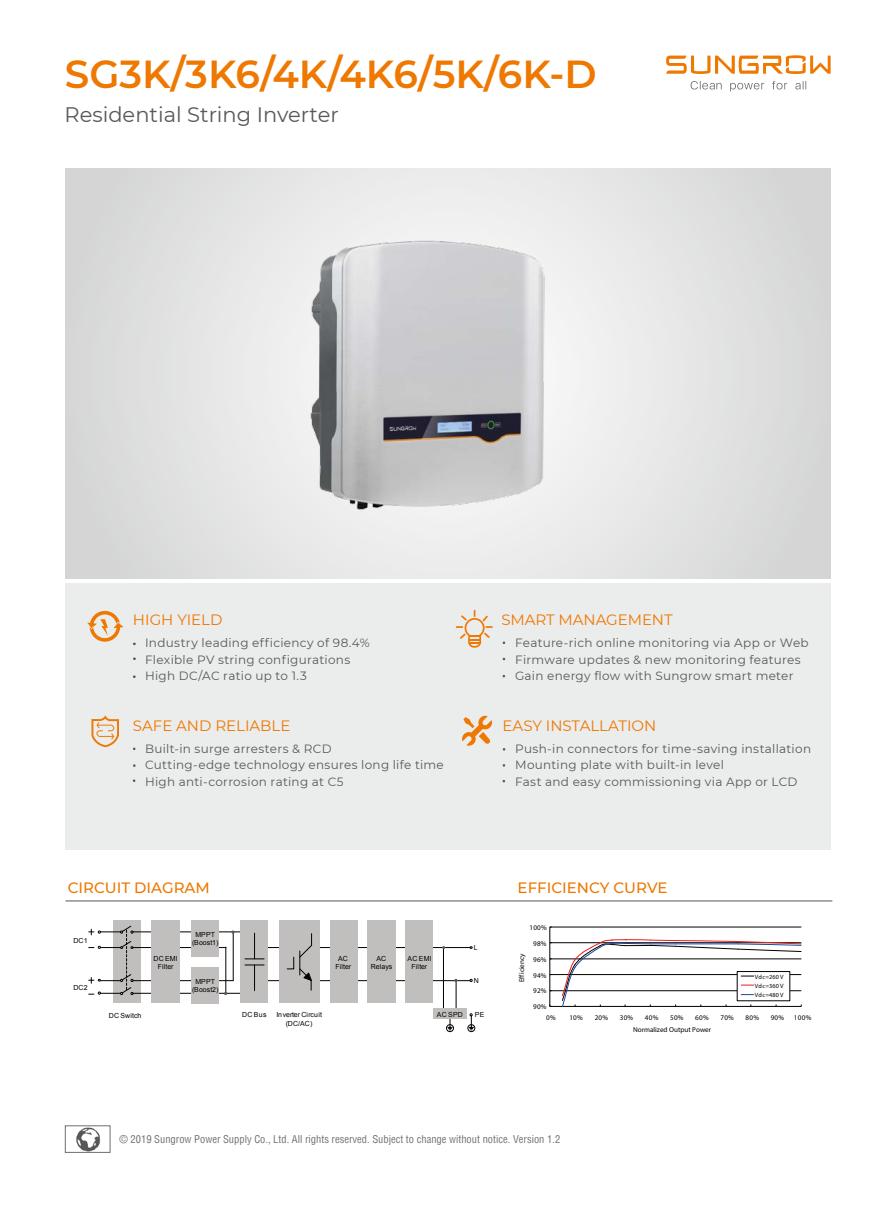
<style>
.page{position:relative;width:893px;height:1212px;background:#fff}
.page>*{position:absolute;margin:0;border:0;box-sizing:border-box;transform-origin:0 0}
.t1{font:600 39px "Montserrat";color:#ee7800}
.t2{font:21px "Montserrat";color:#595757}
.t3{font:15px "Montserrat";color:#ee7800}
.t4{font:500 15px "Montserrat";color:#ee7800}
.t5{font:12px/16.5px "Montserrat";letter-spacing:.025em;color:#595757}
.t6{font:condensed 10.5px "Helvetica";color:#727171}
.t7{font:800 7.2px "Helvetica Neue LT Std";color:#040000}
.t8{font:6.9px/8.2px "Arial";letter-spacing:.02em;color:#040000;text-align:center}
.t9{font:800 6.15px/9.1px "Helvetica Neue LT Std";letter-spacing:.02em;color:#040000;text-align:justify}
</style>
<div class="page">
<img style="left:76px;top:1128px;width:25px;height:22px">
<svg style="left:666px;top:55px;width:165px;height:19px"></svg>
<svg style="left:691px;top:81px;width:31px;height:8px"></svg>
<svg style="left:730px;top:83px;width:34px;height:8px"></svg>
<svg style="left:795px;top:81px;width:11px;height:8px"></svg>
<svg style="left:772px;top:81px;width:15px;height:8px"></svg>
<div style="left:113px;top:920px;width:28px;height:83px;background:#c0bfbe"></div>
<hr style="left:133px;top:980px;width:100px;height:1px;background:#040000">
<hr style="left:133px;top:947px;width:93px;height:1px;background:#040000">
<hr style="left:255px;top:947px;width:215px;height:1px;background:#040000">
<hr style="left:258px;top:980px;width:212px;height:1px;background:#040000">
<div style="left:446px;top:1024px;width:8px;height:8px;border:1px solid #040000;border-radius:50%"></div>
<hr style="left:443px;top:947px;width:1px;height:61px;background:#040000">
<div style="left:330px;top:920px;width:27px;height:83px;background:#c0bfbe"></div>
<div style="left:367px;top:920px;width:29px;height:83px;background:#c0bfbe"></div>
<div style="left:405px;top:920px;width:28px;height:83px;background:#c0bfbe"></div>
<div style="left:279px;top:920px;width:41px;height:83px;background:#c0bfbe"></div>
<div style="left:433px;top:1008px;width:33px;height:11px;background:#c0bfbe"></div>
<div style="left:468px;top:1024px;width:7px;height:8px;border:1px solid #040000;border-radius:50%"></div>
<svg style="left:469px;top:1013px;width:4px;height:17px"></svg>
<svg style="left:448px;top:979px;width:9px;height:51px"></svg>
<svg style="left:287px;top:933px;width:25px;height:57px"></svg>
<hr style="left:133px;top:931px;width:112px;height:1px;background:#040000">
<hr style="left:133px;top:993px;width:122px;height:1px;background:#040000">
<div style="left:240px;top:920px;width:28px;height:83px;background:#c0bfbe"></div>
<svg style="left:245px;top:933px;width:19px;height:26px"></svg>
<svg style="left:245px;top:965px;width:19px;height:26px"></svg>
<div style="left:152px;top:920px;width:28px;height:83px;background:#c0bfbe"></div>
<hr style="left:226px;top:947px;width:1px;height:46px;background:#040000">
<hr style="left:233px;top:932px;width:1px;height:48px;background:#040000">
<div style="left:191px;top:920px;width:28px;height:36px;background:#c0bfbe"></div>
<div style="left:191px;top:967px;width:28px;height:36px;background:#c0bfbe"></div>
<svg style="left:89px;top:925px;width:44px;height:70px"></svg>
<hr style="left:550px;top:927px;width:251px;height:1px;background:#040000">
<hr style="left:550px;top:942px;width:251px;height:1px;background:#040000">
<hr style="left:550px;top:958px;width:251px;height:1px;background:#040000">
<hr style="left:550px;top:974px;width:251px;height:1px;background:#040000">
<hr style="left:550px;top:990px;width:251px;height:1px;background:#040000">
<hr style="left:550px;top:927px;width:1px;height:79px;background:#040000">
<hr style="left:550px;top:1006px;width:251px;height:1px;background:#040000">
<svg style="left:561px;top:939px;width:241px;height:68px"></svg>
<div style="left:66px;top:583px;width:765px;height:267px;background:#ebecec"></div>
<svg style="left:65px;top:168px;width:765px;height:410px;background:#e2e3e3"></svg>
<hr style="left:65px;top:901px;width:767px;height:1px;background:#595757">
<img style="left:297px;top:230px;width:262px;height:291px">
<svg style="left:456px;top:610px;width:37px;height:38px"></svg>
<svg style="left:87px;top:611px;width:37px;height:31px"></svg>
<svg style="left:91px;top:715px;width:28px;height:33px"></svg>
<svg style="left:462px;top:716px;width:30px;height:30px"></svg>
<h1 class="t1" style="left:65px;top:47px;width:533px">SG3K/3K6/4K/4K6/5K/6K-D</h1>
<h2 class="t2" style="left:65px;top:100px;width:276px">Residential String Inverter</h2>
<p class="t3" style="left:133px;top:610px;width:91px">HIGH YIELD</p>
<p class="t3" style="left:501px;top:610px;width:173px">SMART MANAGEMENT</p>
<p class="t5" style="left:145px;top:634px;width:226px">Industry leading efficiency of 98.4%<br>Flexible PV string configurations<br>High DC/AC ratio up to 1.3</p>
<p class="t5" style="left:515px;top:634px;width:295px">Feature-rich online monitoring via App or Web<br>Firmware updates &amp; new monitoring features<br>Gain energy flow with Sungrow smart meter</p>
<p class="t3" style="left:133px;top:715px;width:159px">SAFE AND RELIABLE</p>
<p class="t3" style="left:503px;top:715px;width:155px">EASY INSTALLATION</p>
<p class="t5" style="left:145px;top:740px;width:300px">Built-in surge arresters &amp; RCD<br>Cutting-edge technology ensures long life time<br>High anti-corrosion rating at C5</p>
<p class="t5" style="left:515px;top:740px;width:297px">Push-in connectors for time-saving installation<br>Mounting plate with built-in level<br>Fast and easy commissioning via App or LCD</p>
<p class="t4" style="left:68px;top:877px;width:144px">CIRCUIT DIAGRAM</p>
<p class="t4" style="left:518px;top:877px;width:151px">EFFICIENCY CURVE</p>
<p class="t8" style="left:73px;top:936px;width:16px">DC1</p>
<p class="t8" style="left:73px;top:984px;width:16px">DC2</p>
<p class="t8" style="left:192px;top:930px;width:28px">MPPT (Boost1)</p>
<p class="t8" style="left:153px;top:954px;width:26px">DC EMI<br>Filter</p>
<p class="t8" style="left:408px;top:954px;width:25px">AC EMI<br>Filter</p>
<p class="t8" style="left:192px;top:977px;width:28px">MPPT (Boost2)</p>
<p class="t8" style="left:335px;top:954px;width:17px">AC<br>Filter</p>
<p class="t8" style="left:371px;top:954px;width:23px">AC<br>Relays</p>
<p class="t8" style="left:109px;top:1011px;width:34px">DC Switch</p>
<p class="t8" style="left:242px;top:1011px;width:26px">DC Bus</p>
<p class="t8" style="left:277px;top:1011px;width:47px">Inverter Circuit</p>
<p class="t8" style="left:437px;top:1010px;width:27px">AC SPD</p>
<p class="t8" style="left:286px;top:1019px;width:28px">(DC/AC)</p>
<p class="t8" style="left:474px;top:944px;width:5px">L</p>
<p class="t8" style="left:474px;top:977px;width:7px">N</p>
<p class="t8" style="left:475px;top:1011px;width:11px">PE</p>
<p class="t7" style="left:529px;top:923px;width:19px">100%</p>
<p class="t7" style="left:533px;top:939px;width:15px">98%</p>
<p class="t7" style="left:517px;top:982px;width:30px;rotate:-90deg">E iciency</p>
<p class="t7" style="left:533px;top:955px;width:15px">96%</p>
<p class="t7" style="left:533px;top:971px;width:15px">94%</p>
<p class="t7" style="left:533px;top:986px;width:15px">92%</p>
<p class="t7" style="left:533px;top:1002px;width:15px">90%</p>
<p class="t7" style="left:546px;top:1013px;width:11px">0%</p>
<p class="t7" style="left:570px;top:1013px;width:15px">10%</p>
<p class="t9" style="left:755px;top:972px;width:30px">Vdc=260 V Vdc=360 V Vdc=480 V</p>
<p class="t7" style="left:595px;top:1013px;width:15px">20%</p>
<p class="t7" style="left:620px;top:1013px;width:15px">30%</p>
<p class="t7" style="left:645px;top:1013px;width:15px">40%</p>
<p class="t7" style="left:670px;top:1013px;width:15px">50%</p>
<p class="t7" style="left:695px;top:1013px;width:15px">60%</p>
<p class="t7" style="left:720px;top:1013px;width:15px">70%</p>
<p class="t7" style="left:746px;top:1013px;width:15px">80%</p>
<p class="t7" style="left:771px;top:1013px;width:15px">90%</p>
<p class="t7" style="left:794px;top:1013px;width:19px">100%</p>
<p class="t7" style="left:633px;top:1025px;width:79px">Normalized Output Power</p>
<p class="t6" style="left:120px;top:1132px;width:442px">© 2019 Sungrow Power Supply Co., Ltd. All rights reserved. Subject to change without notice. Version 1.2</p>
</div>
